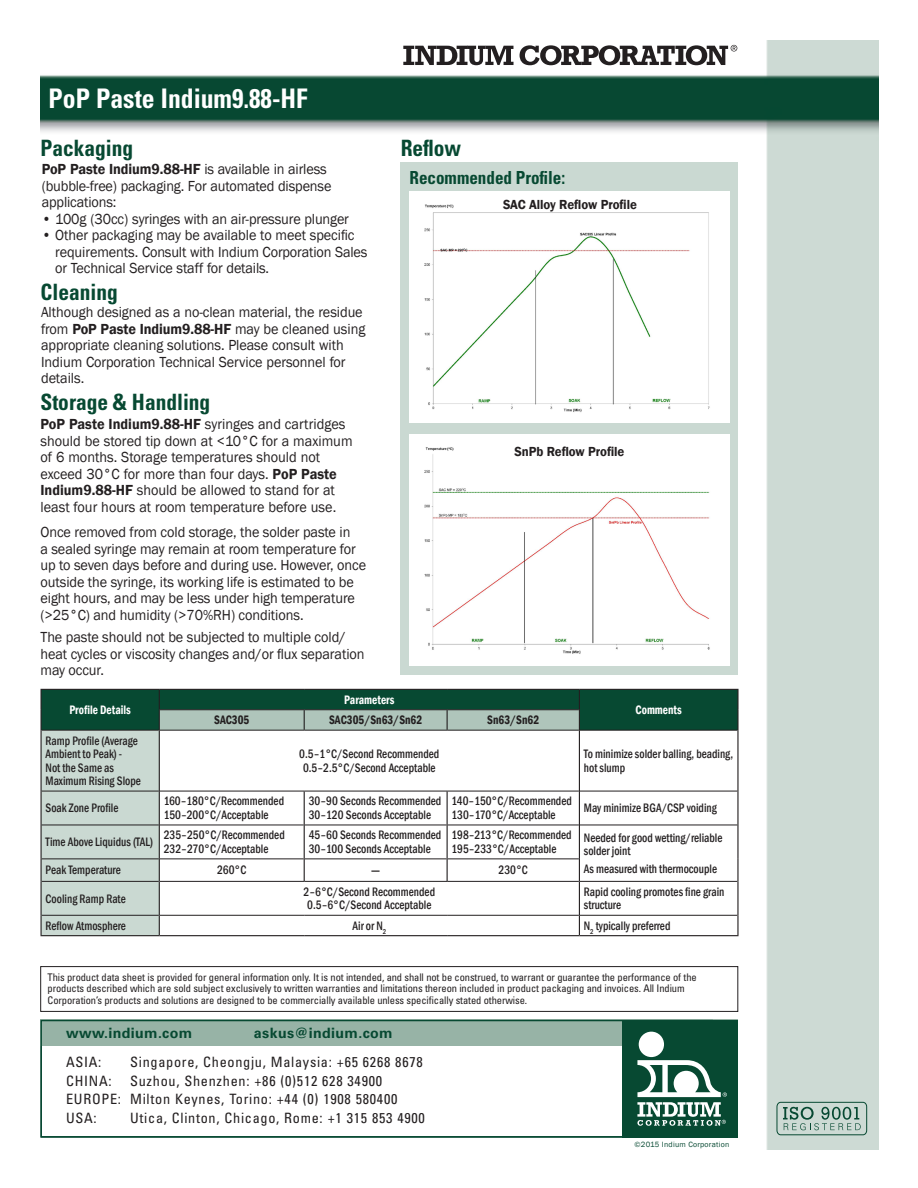
<style>
.page{position:relative;width:918px;height:1188px;background:#fff}
.page>*{position:absolute;margin:0;border:0;box-sizing:border-box;transform-origin:0 0}
.heading_main{font:700 condensed 27px "Univers LT Std";color:#fff;scale:.95 1}
.bulleted_list{font:700 condensed 22.5px "Univers LT Std";color:#074932;scale:.95 1}
.t1{font:700 condensed 18px "Univers LT Std";color:#074932;scale:.95 1}
.bulleted_list-2{font:15px/16.5px "Franklin Gothic";letter-spacing:-.005em;color:#231f20;scale:.95 1}
.t2{font:600 15px "Franklin Gothic";letter-spacing:-.005em;color:#231f20;scale:.95 1}
.t3{font:500 condensed 15px "Franklin Gothic";color:#231f20;scale:.95 1}
.t4{font:condensed 14.25px "Univers LT Std";letter-spacing:.05em;color:#231f20}
.t5{font:700 14.25px "Univers LT Std";letter-spacing:.025em;color:#074932}
.heading-12_pt{font:600 13.5px "Franklin Gothic";letter-spacing:-.005em;color:#231f20;scale:.95 1}
.t6{font:500 condensed 12.6px/13.5px "Franklin Gothic";color:#231f20;scale:.9 1}
.t7{font:600 condensed 12.6px "Franklin Gothic";color:#fff;scale:.9 1}
.t8{font:600 condensed 12.6px "Franklin Gothic";color:#231f20;scale:.9 1}
.t9{font:condensed 10.5px/11.2px "Univers LT Std";letter-spacing:-.01em;color:#231f20}
.t10{font:7.8px "Franklin Gothic";letter-spacing:.03em;color:#074932}
.s1{font-weight:400}
.s2{font-weight:600}
</style>
<div class="page">
<img style="left:40px;top:40px;width:839px;height:1109px">
<svg style="left:403px;top:46px;width:111px;height:19px"></svg>
<svg style="left:520px;top:45px;width:217px;height:20px"></svg>
<div style="left:40px;top:966px;width:698px;height:46px;border:1px solid #231f20"></div>
<div style="left:400px;top:162px;width:338px;height:513px;background:#cad9d2"></div>
<hr style="left:40px;top:689px;width:119px;height:1px;background:#231f20">
<hr style="left:40px;top:690px;width:2px;height:20px;background:#231f20">
<hr style="left:40px;top:710px;width:2px;height:20px;background:#231f20">
<hr style="left:579px;top:689px;width:160px;height:1px;background:#231f20">
<hr style="left:737px;top:690px;width:2px;height:20px;background:#231f20">
<hr style="left:737px;top:710px;width:2px;height:20px;background:#231f20">
<hr style="left:40px;top:730px;width:2px;height:61px;background:#231f20">
<hr style="left:737px;top:730px;width:2px;height:61px;background:#231f20">
<hr style="left:40px;top:791px;width:2px;height:34px;background:#231f20">
<hr style="left:737px;top:791px;width:2px;height:34px;background:#231f20">
<hr style="left:40px;top:825px;width:2px;height:34px;background:#231f20">
<hr style="left:737px;top:825px;width:2px;height:34px;background:#231f20">
<hr style="left:40px;top:859px;width:2px;height:22px;background:#231f20">
<hr style="left:737px;top:859px;width:2px;height:22px;background:#231f20">
<hr style="left:40px;top:881px;width:2px;height:34px;background:#231f20">
<hr style="left:737px;top:881px;width:2px;height:34px;background:#231f20">
<hr style="left:40px;top:915px;width:2px;height:20px;background:#231f20">
<svg style="left:41px;top:689px;width:697px;height:246px"></svg>
<hr style="left:737px;top:915px;width:2px;height:20px;background:#231f20">
<hr style="left:40px;top:935px;width:119px;height:1px;background:#231f20">
<hr style="left:159px;top:935px;width:145px;height:1px;background:#231f20">
<hr style="left:304px;top:935px;width:143px;height:1px;background:#231f20">
<hr style="left:447px;top:935px;width:132px;height:1px;background:#231f20">
<hr style="left:579px;top:935px;width:160px;height:1px;background:#231f20">
<div style="left:41px;top:1020px;width:697px;height:118px;background:#fff"></div>
<div style="left:40px;top:1020px;width:698px;height:26px;background:#97b3a6"></div>
<div style="left:41px;top:1020px;width:672px;height:118px;border:1px solid #074932"></div>
<svg style="left:783px;top:1107px;width:78px;height:23px;background:#9db7ad"></svg>
<div style="left:777px;top:1102px;width:90px;height:33px;border:1px solid #074932;border-radius:4px"></div>
<div style="left:622px;top:1020px;width:116px;height:118px;background:#074932"></div>
<div style="left:639px;top:1032px;width:25px;height:25px;background:#fff;border-radius:50%"></div>
<svg style="left:637px;top:1060px;width:90px;height:66px"></svg>
<div style="left:410px;top:192px;width:320px;height:231px;background:#fff"></div>
<div style="left:410px;top:434px;width:320px;height:231px;background:#fff"></div>
<p class="heading_main" style="left:49px;top:82px;width:274px">PoP Paste Indium9.88-HF</p>
<p class="bulleted_list" style="left:41px;top:134px;width:99px">Packaging</p>
<p class="t2" style="left:42px;top:160px;width:302px">PoP Paste Indium9.88-HF <span class="s1">is available in airless</span></p>
<p class="bulleted_list-2" style="left:42px;top:178px;width:306px">(bubble-free) packaging. For automated dispense applications:</p>
<p class="bulleted_list-2" style="left:42px;top:211px;width:325px">• 100g (30cc) syringes with an air-pressure plunger</p>
<p class="bulleted_list-2" style="left:55px;top:227px;width:330px;text-indent:-14px">• Other packaging may be available to meet specific requirements. Consult with Indium Corporation Sales or Technical Service staff for details.</p>
<p class="bulleted_list" style="left:41px;top:278px;width:83px">Cleaning</p>
<p class="bulleted_list-2" style="left:41px;top:304px;width:343px">Although designed as a no-clean material, the residue from <span class="s2">PoP Paste Indium9.88-HF</span> may be cleaned using appropriate cleaning solutions. Please consult with Indium Corporation Technical Service personnel for details.</p>
<p class="bulleted_list" style="left:40px;top:388px;width:180px">Storage &amp; Handling</p>
<p class="bulleted_list-2" style="left:40px;top:416px;width:330px"><span class="s2">PoP Paste Indium9.88-HF</span> syringes and cartridges should be stored tip down at &lt;10°C for a maximum of 6 months. Storage temperatures should not exceed 30°C for more than four days. <span class="s2">PoP Paste Indium9.88-HF</span> should be allowed to stand for at least four hours at room temperature before use.</p>
<p class="bulleted_list-2" style="left:40px;top:524px;width:344px">Once removed from cold storage, the solder paste in<br>a sealed syringe may remain at room temperature for up to seven days before and during use. However, once outside the syringe, its working life is estimated to be eight hours, and may be less under high temperature (&gt;25°C) and humidity (&gt;70%RH) conditions.</p>
<p class="bulleted_list-2" style="left:40px;top:629px;width:343px">The paste should not be subjected to multiple cold/ heat cycles or viscosity changes and/or flux separation may occur.</p>
<p class="bulleted_list" style="left:401px;top:134px;width:65px">Reflow</p>
<p class="t1" style="left:410px;top:167px;width:165px">Recommended Profile:</p>
<p class="heading-12_pt" style="left:503px;top:197px;width:142px">SAC Alloy Reflow Profile</p>
<p class="heading-12_pt" style="left:514px;top:443px;width:117px">SnPb Reflow Profile</p>
<p class="t7" style="left:69px;top:701px;width:70px">Profile Details</p>
<p class="t6" style="left:46px;top:734px;width:107px">Ramp Profile (Average<br>Ambient to Peak) -<br>Not the Same as<br>Maximum Rising Slope</p>
<p class="t6" style="left:46px;top:801px;width:83px">Soak Zone Profile</p>
<p class="t6" style="left:46px;top:835px;width:121px">Time Above Liquidus (TAL)</p>
<p class="t7" style="left:344px;top:691px;width:58px">Parameters</p>
<p class="t8" style="left:214px;top:712px;width:41px">SAC305</p>
<p class="t8" style="left:329px;top:712px;width:105px">SAC305/Sn63/Sn62</p>
<p class="t8" style="left:487px;top:712px;width:59px">Sn63/Sn62</p>
<p class="t6" style="left:164px;top:794px;width:135px">160–180°C/Recommended</p>
<p class="t6" style="left:164px;top:808px;width:118px">150–200°C/Acceptable</p>
<p class="t6" style="left:299px;top:747px;width:157px">0.5–1°C/Second Recommended</p>
<p class="t6" style="left:303px;top:761px;width:149px">0.5–2.5°C/Second Acceptable</p>
<p class="t6" style="left:309px;top:794px;width:149px">30–90 Seconds Recommended</p>
<p class="t6" style="left:309px;top:808px;width:138px">30–120 Seconds Acceptable</p>
<p class="t6" style="left:452px;top:794px;width:135px">140–150°C/Recommended</p>
<p class="t6" style="left:452px;top:808px;width:117px">130–170°C/Acceptable</p>
<p class="t7" style="left:636px;top:701px;width:53px">Comments</p>
<p class="t6" style="left:584px;top:747px;width:167px">To minimize solder balling, beading, hot slump</p>
<p class="t6" style="left:584px;top:801px;width:149px">May minimize BGA/CSP voiding</p>
<p class="t6" style="left:164px;top:828px;width:136px">235–250°C/Recommended</p>
<p class="t6" style="left:164px;top:842px;width:118px">232–270°C/Acceptable</p>
<p class="t6" style="left:309px;top:828px;width:149px">45–60 Seconds Recommended</p>
<p class="t6" style="left:309px;top:842px;width:137px">30–100 Seconds Acceptable</p>
<p class="t6" style="left:452px;top:828px;width:135px">198–213°C/Recommended</p>
<p class="t6" style="left:452px;top:842px;width:118px">195–233°C/Acceptable</p>
<p class="t6" style="left:584px;top:831px;width:156px">Needed for good wetting/reliable solder joint</p>
<p class="t6" style="left:46px;top:863px;width:85px">Peak Temperature</p>
<p class="t6" style="left:217px;top:863px;width:34px">260°C</p>
<p class="t3" style="left:371px;top:861px;width:11px">—</p>
<p class="t6" style="left:499px;top:863px;width:34px">230°C</p>
<p class="t6" style="left:584px;top:862px;width:149px">As measured with thermocouple</p>
<p class="t6" style="left:46px;top:891px;width:91px">Cooling Ramp Rate</p>
<p class="t6" style="left:584px;top:885px;width:158px">Rapid cooling promotes fine grain structure</p>
<p class="t6" style="left:304px;top:885px;width:148px">2–6°C/Second Recommended</p>
<p class="t6" style="left:307px;top:898px;width:139px">0.5–6°C/Second Acceptable</p>
<p class="t6" style="left:46px;top:919px;width:91px">Reflow Atmosphere</p>
<p class="t6" style="left:353px;top:919px;width:39px">Air or N<sub>2</sub></p>
<p class="t6" style="left:584px;top:919px;width:98px">N<sub>2</sub> typically preferred</p>
<p class="t9" style="left:48px;top:972px;width:651px">This product data sheet is provided for general information only. It is not intended, and shall not be construed, to warrant or guarantee the performance of the products described which are sold subject exclusively to written warranties and limitations thereon included in product packaging and invoices. All Indium<br>Corporation’s products and solutions are designed to be commercially available unless specifically stated otherwise.</p>
<p class="t5" style="left:66px;top:1024px;width:128px">www.indium.com</p>
<p class="t5" style="left:254px;top:1024px;width:140px">askus@indium.com</p>
<p class="t4" style="left:66px;top:1053px;width:37px">ASIA:</p>
<p class="t4" style="left:130px;top:1053px;width:294px">Singapore, Cheongju, Malaysia: +65 6268 8678</p>
<p class="t4" style="left:66px;top:1071px;width:47px">CHINA:</p>
<p class="t4" style="left:130px;top:1071px;width:253px">Suzhou, Shenzhen: +86 (0)512 628 34900</p>
<p class="t4" style="left:66px;top:1090px;width:333px">EUROPE: Milton Keynes, Torino: +44 (0) 1908 580400</p>
<p class="t4" style="left:66px;top:1108px;width:32px">USA:</p>
<p class="t4" style="left:130px;top:1108px;width:296px">Utica, Clinton, Chicago, Rome: +1 315 853 4900</p>
<p class="t10" style="left:635px;top:1139px;width:96px">©2015 Indium Corporation</p>
</div>
